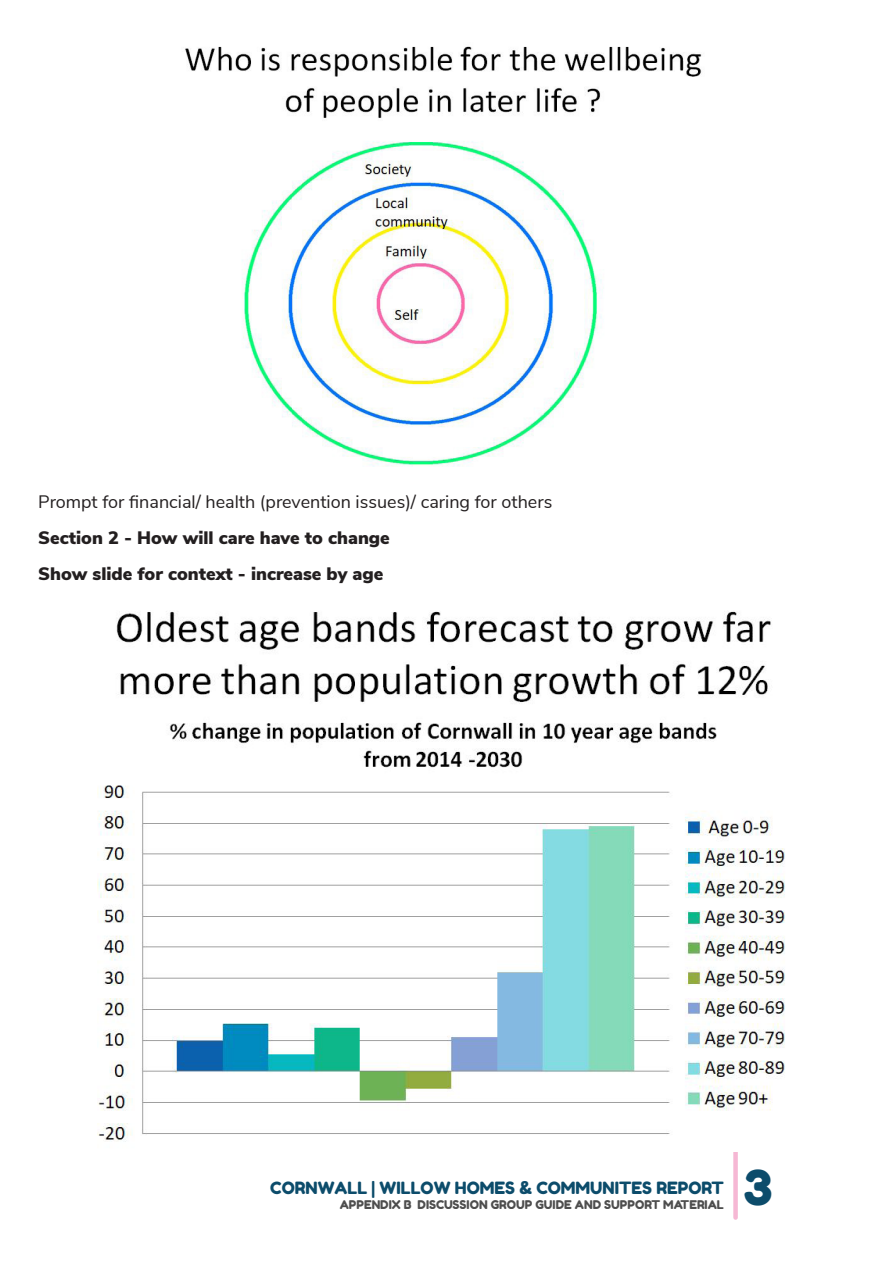
<style>
.page{position:relative;width:893px;height:1263px;background:#fff}
.page>*{position:absolute;margin:0;border:0;box-sizing:border-box;transform-origin:0 0}
.t1{font:47.85px "Fredoka One";color:#0c4c6b}
.t2{font:900 18px "Nunito Sans";color:#231f20}
.t3{font:18px "Nunito Sans";color:#231f20}
.t4{font:16.95px "Fredoka One";color:#0c4c6b}
.t5{font:12px "Fredoka One";color:#000}
</style>
<div class="page">
<div style="left:733px;top:1150px;width:5px;height:67px;background:#f6b7d4"></div>
<img style="left:185px;top:46px;width:517px;height:421px">
<img style="left:97px;top:611px;width:688px;height:540px">
<p class="t3" style="left:38px;top:489px;width:516px">Prompt for financial/ health (prevention issues)/ caring for others</p>
<p class="t2" style="left:38px;top:524px;width:353px">Section 2 - How will care have to change</p>
<p class="t2" style="left:38px;top:560px;width:347px">Show slide for context - increase by age</p>
<p class="t4" style="left:270px;top:1177px;width:455px">CORNWALL | WILLOW HOMES &amp; COMMUNITES REPORT</p>
<p class="t5" style="left:340px;top:1197px;width:386px">APPENDIX B DISCUSSION GROUP GUIDE AND SUPPORT MATERIAL</p>
<h1 class="t1" style="left:743px;top:1158px;width:31px">3</h1>
</div>
